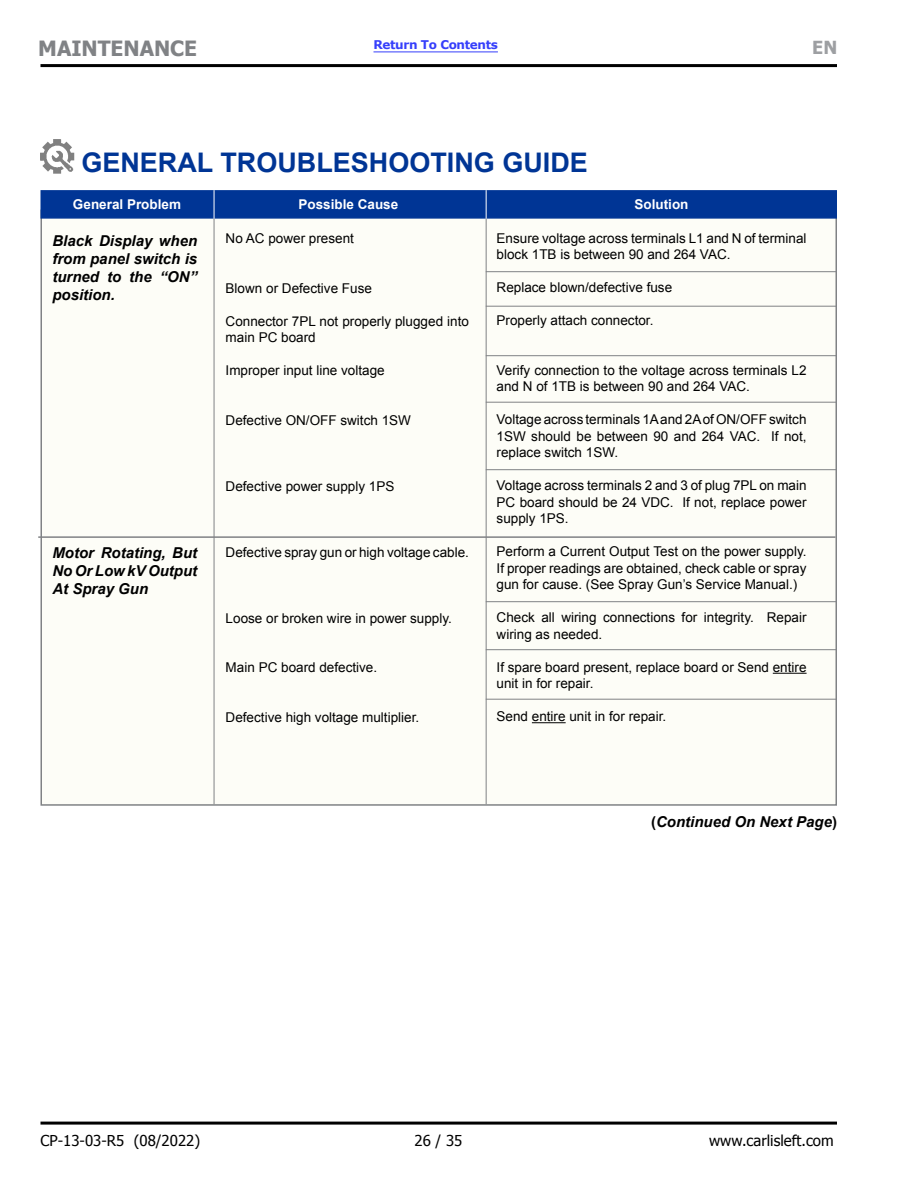
<style>
.page{position:relative;width:918px;height:1188px;background:#fff}
.page>*{position:absolute;margin:0;border:0;box-sizing:border-box;transform-origin:0 0}
.t1{font:700 27px "Arial";color:#003595}
.t2{font:700 21px "Tahoma";color:#808285}
.t3{font:700 18px "Tahoma";color:#9d9fa2}
.t4{font:italic 700 15px/18px "Arial";color:#000;text-align:justify}
.t5{font:15px "Tahoma";color:#000}
.t6{font:13.5px/16.5px "Arial";color:#000}
.t7{font:700 13.5px "Arial";color:#fff}
.t8{font:700 12px "Verdana";letter-spacing:-.03em;color:#363ffb}
.s1{font-style:normal}
</style>
<div class="page">
<hr style="left:40px;top:64px;width:797px;height:3px;background:#000">
<hr style="left:40px;top:1122px;width:797px;height:3px;background:#000">
<div style="left:40px;top:210px;width:797px;height:596px;background:#fdfdf7;border:2px solid #808285"></div>
<div style="left:40px;top:190px;width:797px;height:29px;background:#003595;border:2px solid #003595"></div>
<hr style="left:214px;top:219px;width:1px;height:585px;background:#808285">
<hr style="left:486px;top:219px;width:1px;height:585px;background:#808285">
<svg style="left:486px;top:190px;width:1px;height:29px"></svg>
<svg style="left:214px;top:190px;width:1px;height:29px"></svg>
<img style="left:40px;top:139px;width:35px;height:35px">
<hr style="left:38px;top:536px;width:798px;height:2px;background:#808285">
<hr style="left:486px;top:271px;width:351px;height:1px;background:#808285">
<hr style="left:773px;top:673px;width:34px;height:1px;background:#000">
<hr style="left:532px;top:722px;width:34px;height:1px;background:#000">
<hr style="left:486px;top:306px;width:351px;height:1px;background:#808285">
<hr style="left:486px;top:355px;width:351px;height:1px;background:#808285">
<hr style="left:486px;top:402px;width:351px;height:1px;background:#808285">
<hr style="left:486px;top:469px;width:351px;height:1px;background:#808285">
<hr style="left:486px;top:601px;width:351px;height:1px;background:#808285">
<hr style="left:486px;top:649px;width:351px;height:1px;background:#808285">
<hr style="left:486px;top:699px;width:351px;height:1px;background:#808285">
<hr style="left:374px;top:52px;width:124px;height:1px;background:#363ffb">
<p class="t8" style="left:374px;top:37px;width:126px">Return To Contents</p>
<h2 class="t2" style="left:38px;top:34px;width:160px">MAINTENANCE</h2>
<h3 class="t3" style="left:812px;top:35px;width:26px">EN</h3>
<h1 class="t1" style="left:81px;top:145px;width:508px">GENERAL TROUBLESHOOTING GUIDE</h1>
<p class="t7" style="left:73px;top:195px;width:110px">General Problem</p>
<p class="t7" style="left:299px;top:195px;width:101px">Possible Cause</p>
<p class="t7" style="left:635px;top:195px;width:55px">Solution</p>
<p class="t4" style="left:52px;top:232px;width:146px">Black Display when from panel switch is turned to the “ON” position.</p>
<p class="t4" style="left:52px;top:544px;width:146px">Motor Rotating, But No Or Low kV Output At Spray Gun</p>
<p class="t6" style="left:226px;top:230px;width:130px">No AC power present</p>
<p class="t6" style="left:226px;top:280px;width:148px">Blown or Defective Fuse</p>
<p class="t6" style="left:226px;top:313px;width:245px">Connector 7PL not properly plugged into main PC board</p>
<p class="t6" style="left:226px;top:362px;width:161px">Improper input line voltage</p>
<p class="t6" style="left:226px;top:412px;width:187px">Defective ON/OFF switch 1SW</p>
<p class="t6" style="left:226px;top:478px;width:170px">Defective power supply 1PS</p>
<p class="t6" style="left:226px;top:544px;width:245px">Defective spray gun or high voltage cable.</p>
<p class="t6" style="left:226px;top:610px;width:228px">Loose or broken wire in power supply.</p>
<p class="t6" style="left:226px;top:659px;width:153px">Main PC board defective.</p>
<p class="t6" style="left:226px;top:709px;width:195px">Defective high voltage multiplier.</p>
<p class="t6" style="left:497px;top:230px;width:311px">Ensure voltage across terminals L1 and N of terminal block 1TB is between 90 and 264 VAC.</p>
<p class="t6" style="left:497px;top:279px;width:177px">Replace blown/defective fuse</p>
<p class="t6" style="left:497px;top:312px;width:158px">Properly attach connector.</p>
<p class="t6" style="left:497px;top:362px;width:311px">Verify connection to the voltage across terminals L2 and N of 1TB is between 90 and 264 VAC.</p>
<p class="t6" style="left:497px;top:411px;width:311px;text-align:justify">Voltage across terminals 1A and 2A of ON/OFF switch 1SW should be between 90 and 264 VAC. If not, replace switch 1SW.</p>
<p class="t6" style="left:497px;top:477px;width:311px;text-align:justify">Voltage across terminals 2 and 3 of plug 7PL on main PC board should be 24 VDC. If not, replace power supply 1PS.</p>
<p class="t6" style="left:497px;top:543px;width:311px;text-align:justify">Perform a Current Output Test on the power supply.<br>If proper readings are obtained, check cable or spray gun for cause. (See Spray Gun’s Service Manual.)</p>
<p class="t6" style="left:497px;top:609px;width:311px">Check all wiring connections for integrity. Repair wiring as needed.</p>
<p class="t6" style="left:497px;top:659px;width:311px">If spare board present, replace board or Send entire unit in for repair.</p>
<p class="t6" style="left:497px;top:708px;width:171px">Send entire unit in for repair.</p>
<p class="t4" style="left:651px;top:813px;width:187px"><span class="s1">(</span>Continued On Next Page<span class="s1">)</span></p>
<p class="t5" style="left:40px;top:1130px;width:161px">CP-13-03-R5 (08/2022)</p>
<p class="t5" style="left:415px;top:1130px;width:49px">26 / 35</p>
<p class="t5" style="left:709px;top:1130px;width:126px">www.carlisleft.com</p>
</div>
